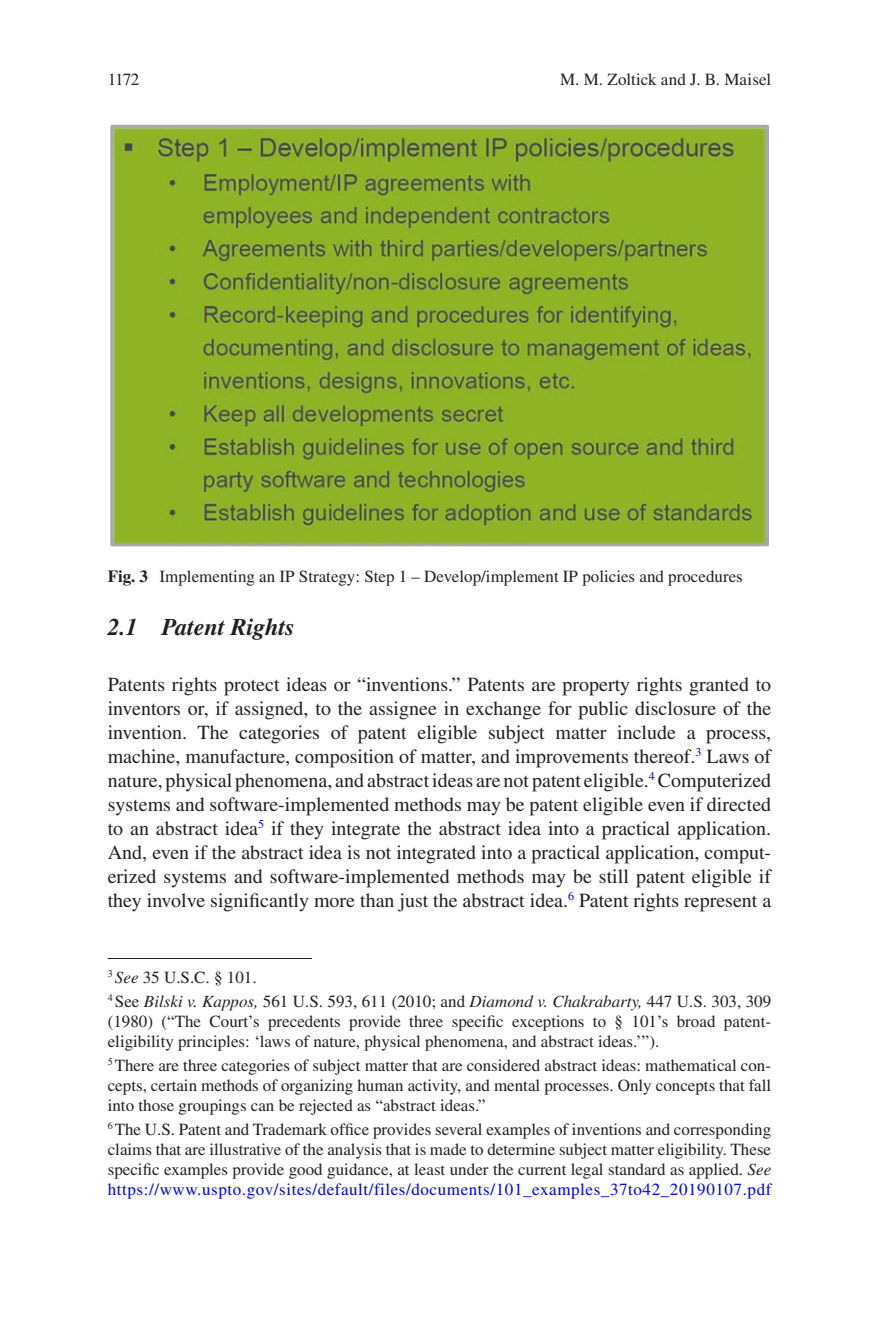
<style>
.page{position:relative;width:879px;height:1333px;background:#fff}
.page>*{position:absolute;margin:0;border:0;box-sizing:border-box;transform-origin:0 0}
._2_hd{font:italic 700 24px "Times LT Std";color:#231f20}
.Text_flush{font:20px/24px "Times LT Std";color:#231f20;text-align:justify}
.Ftnote{font:17px/20px "Times LT Std";color:#231f20;text-align:justify}
.s1{font-weight:700}
.s2{font-style:italic}
.s3{color:#0000fa}
</style>
<div class="page">
<img style="left:111px;top:124px;width:657px;height:422px">
<hr style="left:108px;top:957px;width:204px;height:1px;background:#231f20">
<p class="Ftnote" style="left:108px;top:69px;width:33px">1172</p>
<p class="Ftnote" style="left:560px;top:69px;width:213px">M. M. Zoltick and J. B. Maisel</p>
<p class="Ftnote" style="left:108px;top:566px;width:636px"><span class="s1">Fig. 3</span> Implementing an IP Strategy: Step 1 – Develop/implement IP policies and procedures</p>
<h3 class="_2_hd" style="left:108px;top:612px;width:189px">2.1 Patent Rights</h3>
<p class="Text_flush" style="left:108px;top:672px;width:665px">Patents rights protect ideas or “inventions.” Patents are property rights granted to inventors or, if assigned, to the assignee in exchange for public disclosure of the invention. The categories of patent eligible subject matter include a process, machine, manufacture, composition of matter, and improvements thereof.<sup>3</sup> Laws of nature, physical phenomena, and abstract ideas are not patent eligible.<sup>4</sup> Computerized systems and software-implemented methods may be patent eligible even if directed to an abstract idea<sup>5</sup> if they integrate the abstract idea into a practical application.<br>And, even if the abstract idea is not integrated into a practical application, comput&shy;erized systems and software-implemented methods may be still patent eligible if they involve significantly more than just the abstract idea.<sup>6</sup> Patent rights represent a</p>
<p class="Ftnote" style="left:108px;top:966px;width:150px"><sup>3</sup> <span class="s2">See</span> 35 U.S.C. § 101.</p>
<p class="Ftnote" style="left:108px;top:990px;width:665px"><sup>4</sup> See <span class="s2">Bilski v. Kappos,</span> 561 U.S. 593, 611 (2010; and <span class="s2">Diamond v. Chakrabarty,</span> 447 U.S. 303, 309 (1980) (“The Court’s precedents provide three specific exceptions to § 101’s broad patent&shy;eligibility principles: ‘laws of nature, physical phenomena, and abstract ideas.’”).</p>
<p class="Ftnote" style="left:108px;top:1054px;width:665px"><sup>5</sup> There are three categories of subject matter that are considered abstract ideas: mathematical con&shy;cepts, certain methods of organizing human activity, and mental processes. Only concepts that fall into those groupings can be rejected as “abstract ideas.”</p>
<p class="Ftnote" style="left:108px;top:1118px;width:665px"><sup>6</sup> The U.S. Patent and Trademark office provides several examples of inventions and corresponding claims that are illustrative of the analysis that is made to determine subject matter eligibility. These specific examples provide good guidance, at least under the current legal standard as applied. <span class="s2">See </span><span class="s3">https://www.uspto.gov/sites/default/files/documents/101_examples_37to42_20190107.pdf</span></p>
</div>
